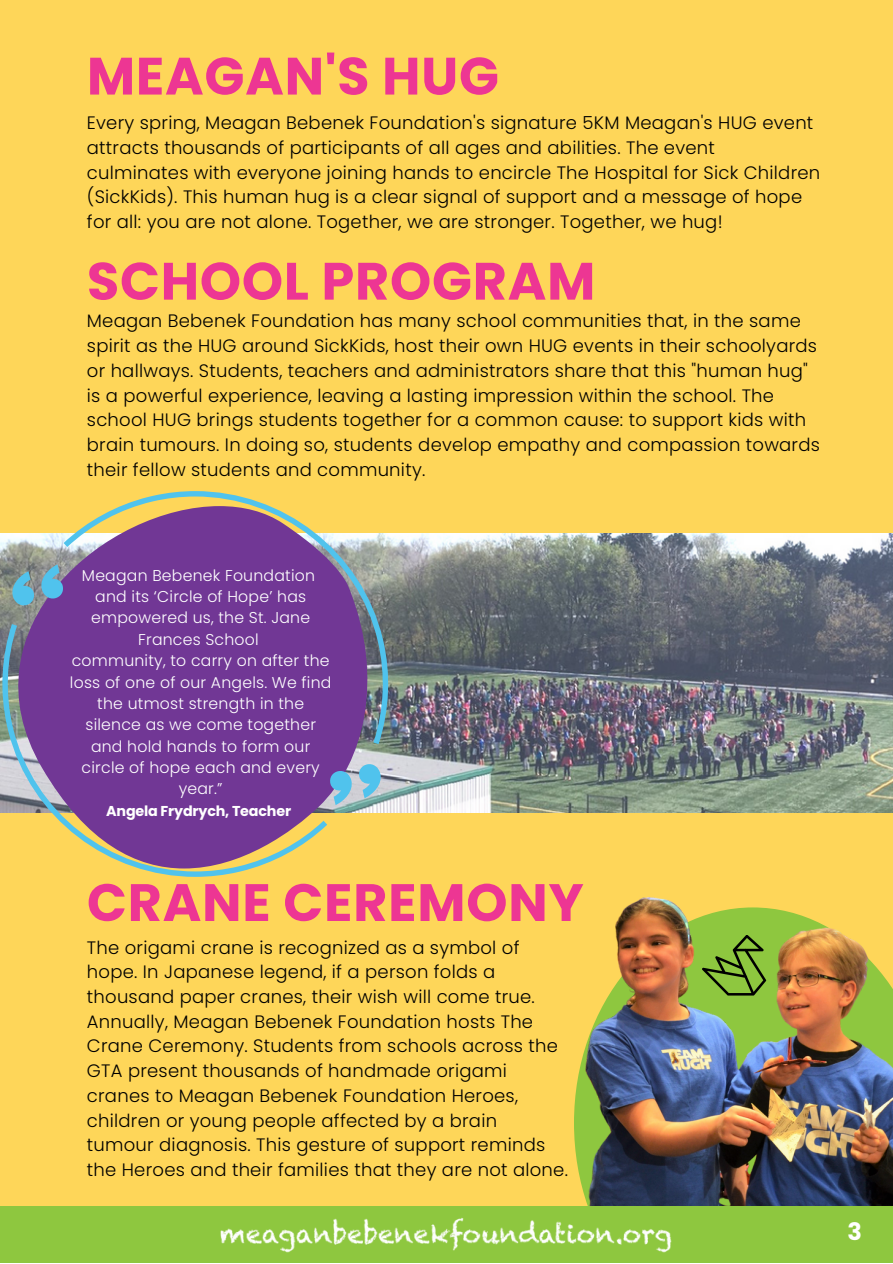
<style>
.page{position:relative;width:893px;height:1264px;background:#fff}
.page>*{position:absolute;margin:0;border:0;box-sizing:border-box;transform-origin:0 0}
.t1{font:700 52.5px "Poppins";letter-spacing:.015em;color:#ed3693}
.t2{font:700 24px "Poppins";color:#fff}
.t3{font:300 18px/24.8px "Poppins";letter-spacing:.015em;color:#000}
.t4{font:300 15.6px/21.3px "Poppins";letter-spacing:.015em;color:#fff;text-align:center}
.t5{font:700 14.25px "Poppins";letter-spacing:-.015em;color:#fff}
</style>
<div class="page">
<div style="left:0;top:0;width:892px;height:1262px;background:#fed659"></div>
<img style="left:574px;top:897px;width:318px;height:309px">
<div style="left:0;top:1206px;width:892px;height:56px;background:#8ec73f"></div>
<svg style="left:702px;top:934px;width:64px;height:61px"></svg>
<img style="left:384px;top:533px;width:508px;height:279px">
<svg style="left:0;top:533px;width:384px;height:280px"></svg>
<svg style="left:329px;top:763px;width:54px;height:42px"></svg>
<svg style="left:10px;top:564px;width:54px;height:42px"></svg>
<svg style="left:64px;top:491px;width:327px;height:253px;fill:#713795"></svg>
<svg style="left:0;top:624px;width:327px;height:252px;fill:#713795"></svg>
<img style="left:220px;top:1195px;width:492px;height:58px">
<p class="t1" style="left:87px;top:39px;width:413px">MEAGAN'S HUG</p>
<p class="t3" style="left:87px;top:110px;width:734px">Every spring, Meagan Bebenek Foundation's signature 5KM Meagan's HUG event attracts thousands of participants of all ages and abilities. The event culminates with everyone joining hands to encircle The Hospital for Sick Children (SickKids). This human hug is a clear signal of support and a message of hope for all: you are not alone. Together, we are stronger. Together, we hug!</p>
<p class="t1" style="left:87px;top:244px;width:510px">SCHOOL PROGRAM</p>
<p class="t3" style="left:87px;top:309px;width:734px">Meagan Bebenek Foundation has many school communities that, in the same spirit as the HUG around SickKids, host their own HUG events in their schoolyards or hallways. Students, teachers and administrators share that this "human hug" is a powerful experience, leaving a lasting impression within the school. The school HUG brings students together for a common cause: to support kids with brain tumours. In doing so, students develop empathy and compassion towards their fellow students and community.</p>
<p class="t4" style="left:82px;top:564px;width:234px">Meagan Bebenek Foundation</p>
<p class="t4" style="left:91px;top:586px;width:220px">and its ‘Circle of Hope’ has empowered us, the St. Jane<br>Frances School</p>
<p class="t4" style="left:70px;top:650px;width:263px">community, to carry on after the loss of one of our Angels. We find the utmost strength in the silence as we come together and hold hands to form our circle of hope each and every year.”</p>
<p class="t5" style="left:106px;top:801px;width:186px">Angela Frydrych, Teacher</p>
<p class="t1" style="left:87px;top:865px;width:498px">CRANE CEREMONY</p>
<p class="t3" style="left:87px;top:934px;width:482px">The origami crane is recognized as a symbol of hope. In Japanese legend, if a person folds a thousand paper cranes, their wish will come true.<br>Annually, Meagan Bebenek Foundation hosts The Crane Ceremony. Students from schools across the GTA present thousands of handmade origami cranes to Meagan Bebenek Foundation Heroes, children or young people affected by a brain tumour diagnosis. This gesture of support reminds the Heroes and their families that they are not alone.</p>
<p class="t2" style="left:847px;top:1214px;width:16px">3</p>
</div>
